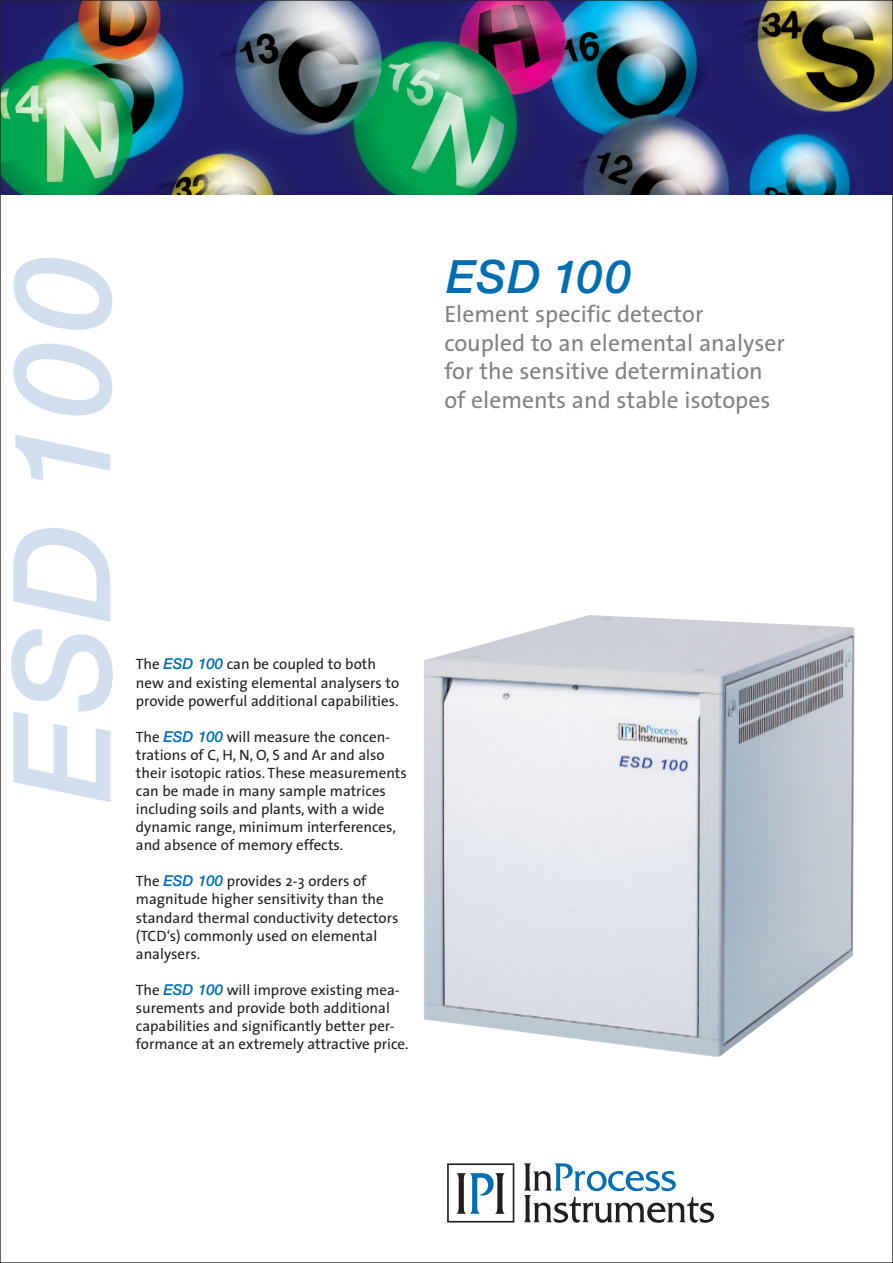
<style>
.page{position:relative;width:893px;height:1263px;background:#fff}
.page>*{position:absolute;margin:0;border:0;box-sizing:border-box;transform-origin:0 0}
.t1{font:italic 500 135.75px "Helvetica Neue";color:#d1dfef}
.t2{font:italic 500 46.05px "Helvetica Neue";letter-spacing:.025em;color:#006eb1}
.t3{font:23.55px/28.5px "The Sans";color:#808285}
.t4{font:15px/18px "The Sans";color:#231f20}
.s1{font-family:"Helvetica Neue";font-weight:500;font-style:italic;color:#006eb1}
</style>
<div class="page">
<img style="left:424px;top:615px;width:431px;height:442px">
<img style="left:2px;top:2px;width:889px;height:192px">
<svg style="left:456px;top:1173px;width:49px;height:41px"></svg>
<div style="left:447px;top:1163px;width:67px;height:59px;border:2px solid #231f20"></div>
<svg style="left:524px;top:1163px;width:190px;height:60px"></svg>
<h1 class="t1" style="left:-18px;top:802px;width:548px;rotate:-90deg">ESD 100</h1>
<h2 class="t2" style="left:446px;top:249px;width:187px">ESD 100</h2>
<h3 class="t3" style="left:444px;top:299px;width:342px">Element specific detector coupled to an elemental analyser for the sensitive determination of elements and stable isotopes</h3>
<p class="t4" style="left:136px;top:655px;width:265px">The <span class="s1">ESD 100</span> can be coupled to both new and existing elemental analysers to provide powerful additional capabilities.</p>
<p class="t4" style="left:136px;top:727px;width:272px">The <span class="s1">ESD 100</span> will measure the concen&shy;trations of C, H, N, O, S and Ar and also their isotopic ratios. These measurements can be made in many sample matrices including soils and plants, with a wide dynamic range, minimum interferences, and absence of memory effects.</p>
<p class="t4" style="left:136px;top:872px;width:264px">The <span class="s1">ESD 100</span> provides 2-3 orders of magnitude higher sensitivity than the standard thermal conductivity detectors (TCD‘s) commonly used on elemental analysers.</p>
<p class="t4" style="left:136px;top:980px;width:274px">The <span class="s1">ESD 100</span> will improve existing mea&shy;surements and provide both additional capabilities and significantly better per&shy;formance at an extremely attractive price.</p>
</div>
